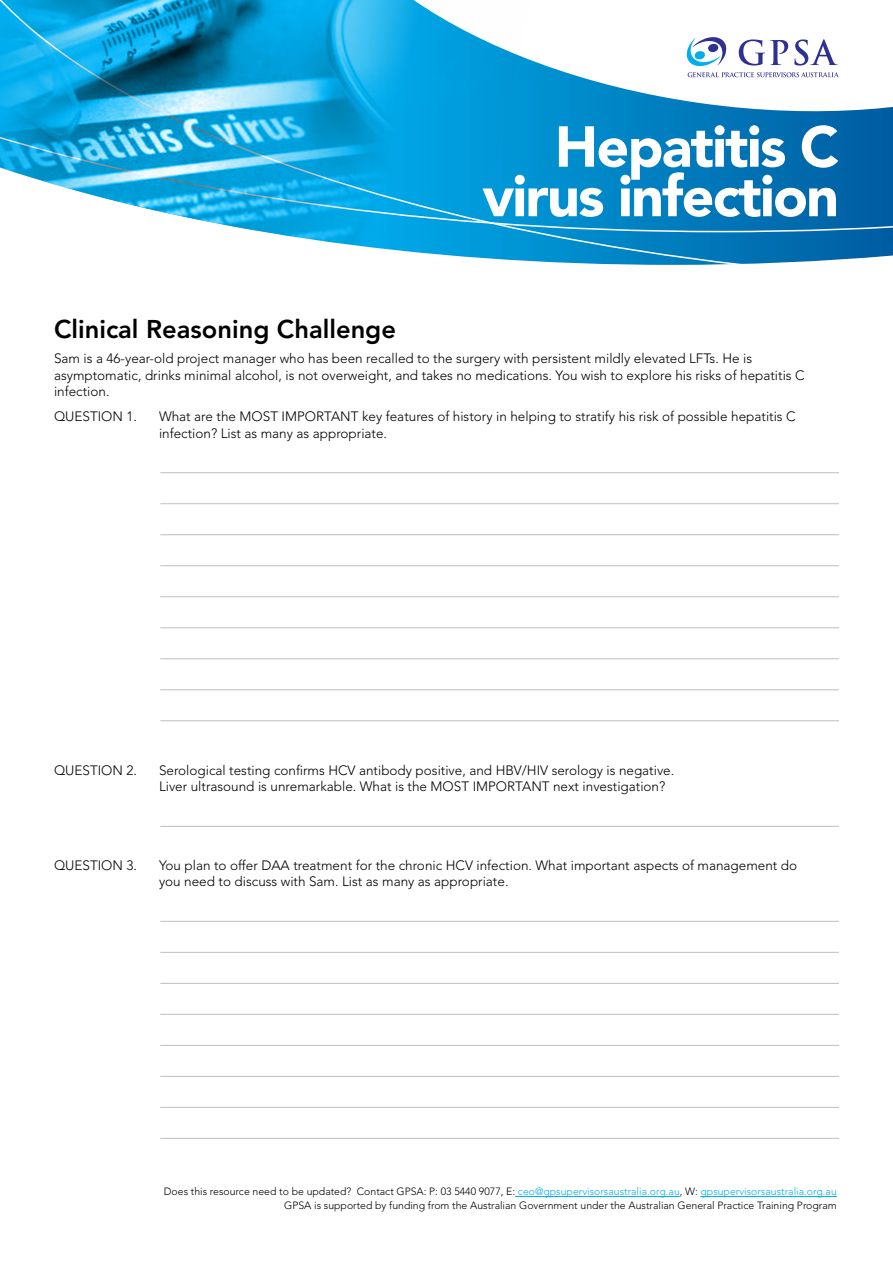
<style>
.page{position:relative;width:893px;height:1263px;background:#fff}
.page>*{position:absolute;margin:0;border:0;box-sizing:border-box;transform-origin:0 0}
.t1{font:900 57.15px/49.5px "Avenir";letter-spacing:-.03em;color:#fff;text-align:right}
.t2{font:800 25.5px "Avenir";color:#000}
.t3{font:300 13.5px/16.5px "Avenir";color:#000}
.t4{font:300 10.5px/13.5px "Avenir";color:#000;text-align:right}
.s1{color:#00aeef}
</style>
<div class="page">
<hr style="left:515px;top:1196px;width:165px;height:1px;background:#00aeef">
<hr style="left:700px;top:1196px;width:137px;height:1px;background:#00aeef">
<hr style="left:160px;top:472px;width:679px;height:1px;background:#bcbec0">
<hr style="left:160px;top:503px;width:679px;height:1px;background:#bcbec0">
<hr style="left:160px;top:534px;width:679px;height:1px;background:#bcbec0">
<hr style="left:160px;top:565px;width:679px;height:1px;background:#bcbec0">
<hr style="left:160px;top:596px;width:679px;height:1px;background:#bcbec0">
<hr style="left:160px;top:627px;width:679px;height:1px;background:#bcbec0">
<hr style="left:160px;top:658px;width:679px;height:1px;background:#bcbec0">
<hr style="left:160px;top:689px;width:679px;height:1px;background:#bcbec0">
<hr style="left:160px;top:720px;width:679px;height:1px;background:#bcbec0">
<hr style="left:160px;top:826px;width:679px;height:1px;background:#bcbec0">
<hr style="left:160px;top:921px;width:679px;height:1px;background:#bcbec0">
<hr style="left:160px;top:952px;width:679px;height:1px;background:#bcbec0">
<hr style="left:160px;top:983px;width:679px;height:1px;background:#bcbec0">
<hr style="left:160px;top:1014px;width:679px;height:1px;background:#bcbec0">
<hr style="left:160px;top:1045px;width:679px;height:1px;background:#bcbec0">
<hr style="left:160px;top:1076px;width:679px;height:1px;background:#bcbec0">
<hr style="left:160px;top:1107px;width:679px;height:1px;background:#bcbec0">
<hr style="left:160px;top:1138px;width:679px;height:1px;background:#bcbec0">
<svg style="left:533px;top:232px;width:360px;height:33px;background:#1a85c0"></svg>
<svg style="left:533px;top:44px;width:360px;height:188px"></svg>
<img style="left:0;top:0;width:533px;height:262px">
<svg style="left:687px;top:37px;width:39px;height:29px"></svg>
<svg style="left:688px;top:72px;width:151px;height:5px"></svg>
<svg style="left:739px;top:39px;width:49px;height:27px"></svg>
<svg style="left:794px;top:39px;width:44px;height:27px"></svg>
<h1 class="t1" style="left:482px;top:122px;width:358px">Hepatitis C virus infection</h1>
<h2 class="t2" style="left:54px;top:314px;width:343px">Clinical Reasoning Challenge</h2>
<p class="t3" style="left:54px;top:350px;width:752px">Sam is a 46-year-old project manager who has been recalled to the surgery with persistent mildly elevated LFTs. He is asymptomatic, drinks minimal alcohol, is not overweight, and takes no medications. You wish to explore his risks of hepatitis C infection.</p>
<p class="t3" style="left:54px;top:408px;width:85px">QUESTION 1.</p>
<p class="t3" style="left:159px;top:408px;width:638px">What are the MOST IMPORTANT key features of history in helping to stratify his risk of possible hepatitis C infection? List as many as appropriate.</p>
<p class="t3" style="left:54px;top:762px;width:85px">QUESTION 2.</p>
<p class="t3" style="left:159px;top:762px;width:517px">Serological testing confirms HCV antibody positive, and HBV/HIV serology is negative.<br>Liver ultrasound is unremarkable. What is the MOST IMPORTANT next investigation?</p>
<p class="t3" style="left:54px;top:857px;width:85px">QUESTION 3.</p>
<p class="t3" style="left:159px;top:857px;width:640px">You plan to offer DAA treatment for the chronic HCV infection. What important aspects of management do you need to discuss with Sam. List as many as appropriate.</p>
<p class="t4" style="left:164px;top:1185px;width:674px">Does this resource need to be updated? Contact GPSA: P: 03 5440 9077, E: <span class="s1">ceo@gpsupervisorsaustralia.org.au</span>, W: <span class="s1">gpsupervisorsaustralia.org.au<br></span>GPSA is supported by funding from the Australian Government under the Australian General Practice Training Program</p>
</div>
